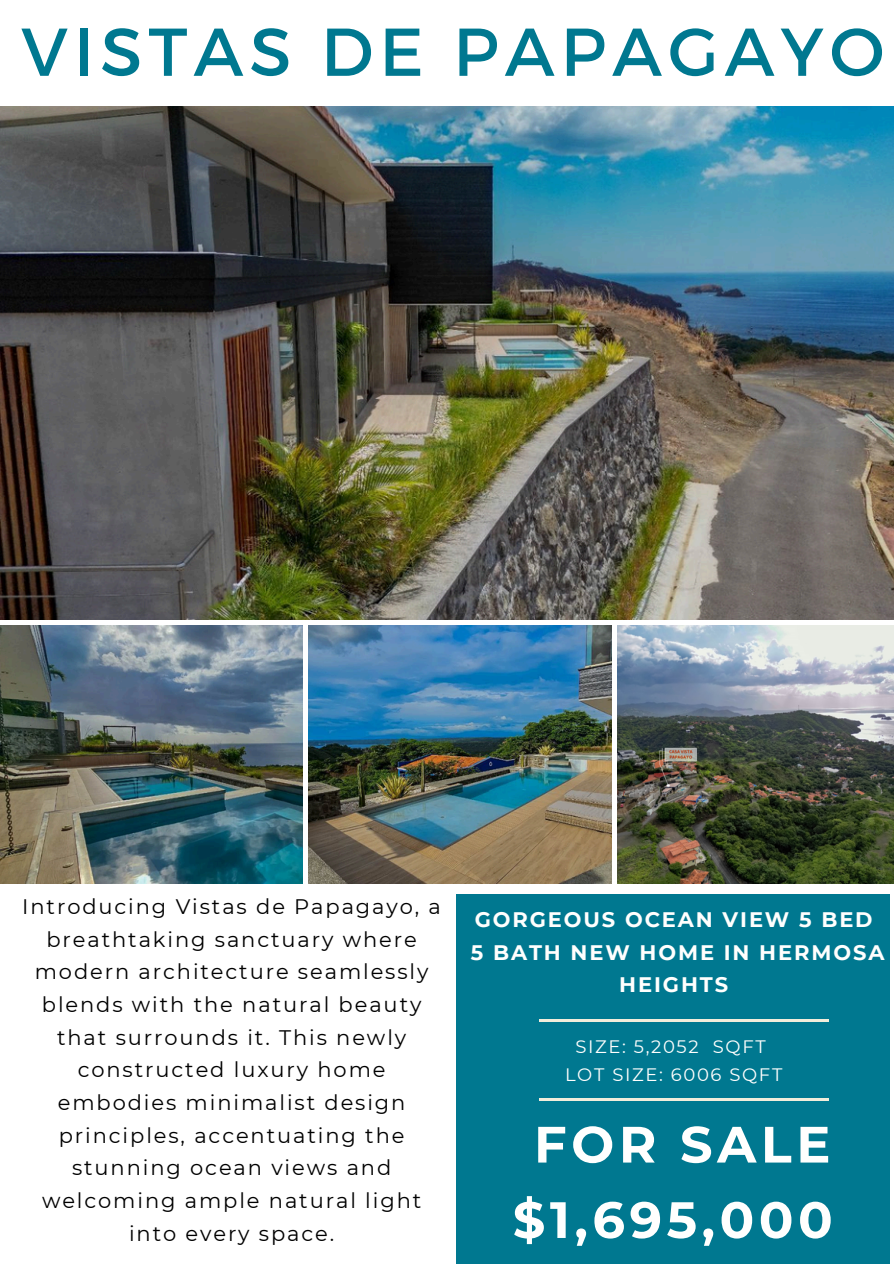
<style>
.page{position:relative;width:894px;height:1264px;background:#fff}
.page>*{position:absolute;margin:0;border:0;box-sizing:border-box;transform-origin:0 0}
.t1{font:67.5px "Montserrat";letter-spacing:.09em;color:#007890}
.t2{font:700 51px/75.3px "Montserrat";letter-spacing:.09em;color:#fffffe;text-align:center}
.t3{font:21px/32.7px "Montserrat";letter-spacing:.09em;color:#000;text-align:center}
.t4{font:700 21px/32.7px "Montserrat";letter-spacing:.09em;color:#fffffe;text-align:center}
.t5{font:18px "Montserrat";letter-spacing:.09em;color:#fffffe}
</style>
<div class="page">
<img style="left:0;top:107px;width:893px;height:513px">
<img style="left:0;top:625px;width:303px;height:258px">
<img style="left:308px;top:625px;width:303px;height:258px">
<img style="left:617px;top:625px;width:276px;height:258px">
<div style="left:455px;top:894px;width:434px;height:369px;background:#007890"></div>
<hr style="left:539px;top:1098px;width:289px;height:2px;background:#f2eddb">
<hr style="left:539px;top:1019px;width:289px;height:2px;background:#f2eddb">
<h4 class="t1" style="left:21px;top:8px;width:864px">VISTAS DE PAPAGAYO</h4>
<p class="t3" style="left:22px;top:890px;width:420px">Introducing Vistas de Papagayo, a breathtaking sanctuary where modern architecture seamlessly blends with the natural beauty that surrounds it. This newly constructed luxury home embodies minimalist design principles, accentuating the stunning ocean views and welcoming ample natural light into every space.</p>
<h1 class="t4" style="left:470px;top:903px;width:415px">GORGEOUS OCEAN VIEW 5 BED<br>5 BATH NEW HOME IN HERMOSA<br>HEIGHTS</h1>
<h2 class="t5" style="left:575px;top:1035px;width:192px">SIZE: 5,2052 SQFT</h2>
<p class="t5" style="left:565px;top:1063px;width:219px">LOT SIZE: 6006 SQFT</p>
<h3 class="t2" style="left:512px;top:1106px;width:321px">FOR SALE $1,695,000</h3>
</div>
